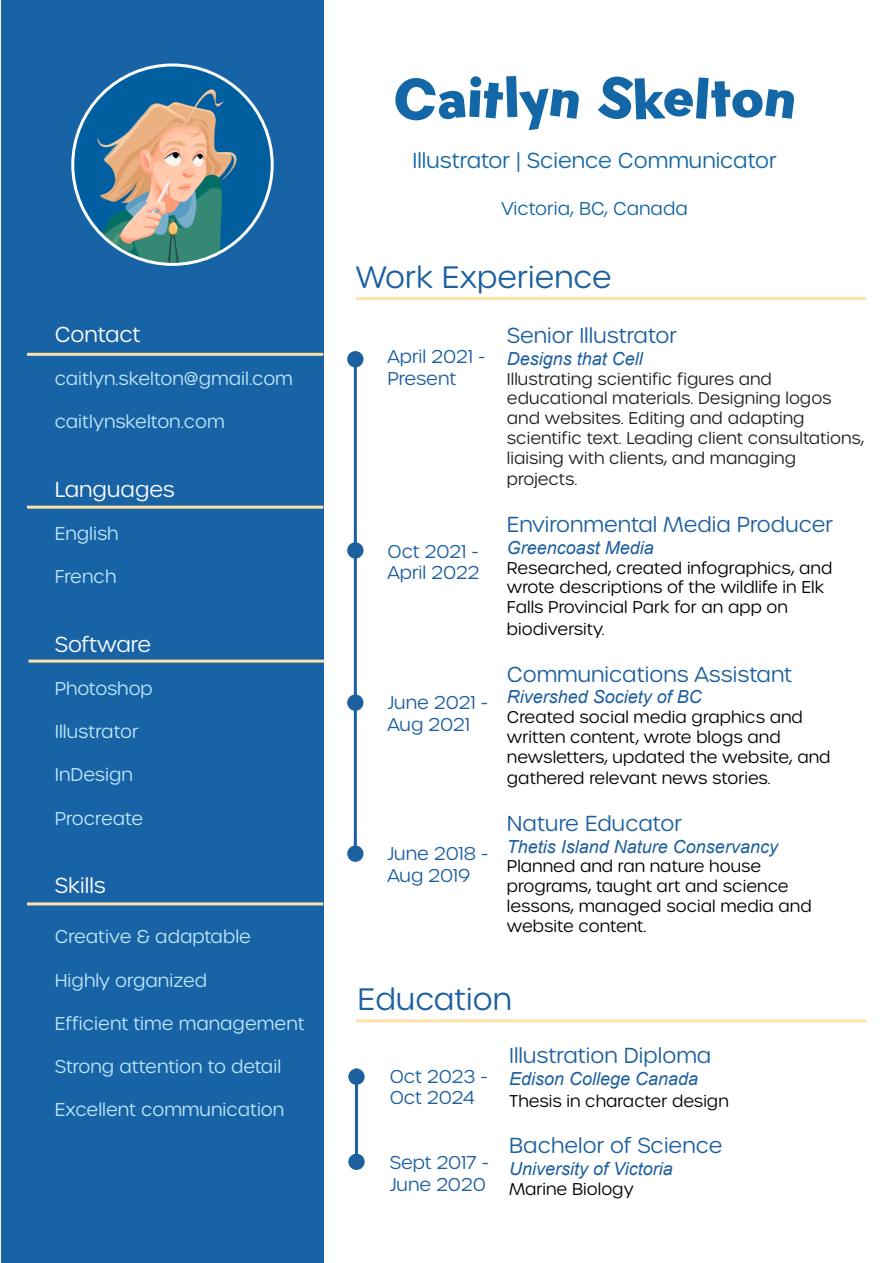
<style>
.page{position:relative;width:893px;height:1263px;background:#fff}
.page>*{position:absolute;margin:0;border:0;box-sizing:border-box;transform-origin:0 0}
.t1{font:57px "Gambado Sans Forte";color:#1367a6}
.t2{font:300 30px "Urbane Rounded";color:#1d609f}
.t3{font:300 21px "Urbane Rounded";color:#1d609f}
.t4{font:300 21px "Urbane Rounded";color:#1367a6}
.t5{font:300 21px "Urbane Rounded";color:#fff}
.t6{font:300 18px "Urbane Rounded";color:#bce6fa}
.t7{font:italic 18px "Arial";color:#1d609f}
.t8{font:300 18px "Urbane Rounded";color:#1d609f}
.t9{font:300 18px "Urbane Rounded";color:#1367a6}
.t10{font:300 16.5px/19.8px "Urbane Rounded";color:#000}
.t11{font:300 16.5px/19.8px "Urbane Rounded";color:#231f20}
</style>
<div class="page">
<div style="left:1px;top:1px;width:322px;height:1262px;background:#1863a5"></div>
<img style="left:73px;top:65px;width:199px;height:199px;border-radius:100px">
<hr style="left:354px;top:361px;width:3px;height:490px;background:#1d609f">
<div style="left:348px;top:352px;width:15px;height:15px;background:#1d609f;border-radius:50%"></div>
<div style="left:347px;top:351px;width:16px;height:16px;border:2px solid #1d609f;border-radius:50%"></div>
<hr style="left:355px;top:1068px;width:3px;height:88px;background:#1d609f">
<div style="left:349px;top:1069px;width:15px;height:15px;background:#1d609f;border-radius:50%"></div>
<div style="left:348px;top:1068px;width:17px;height:17px;border:2px solid #1d609f;border-radius:50%"></div>
<div style="left:349px;top:1154px;width:15px;height:15px;background:#1d609f;border-radius:50%"></div>
<div style="left:348px;top:1153px;width:17px;height:17px;border:2px solid #1d609f;border-radius:50%"></div>
<div style="left:348px;top:543px;width:15px;height:15px;background:#1d609f;border-radius:50%"></div>
<div style="left:347px;top:542px;width:16px;height:16px;border:2px solid #1d609f;border-radius:50%"></div>
<div style="left:348px;top:695px;width:15px;height:15px;background:#1d609f;border-radius:50%"></div>
<div style="left:347px;top:694px;width:16px;height:17px;border:2px solid #1d609f;border-radius:50%"></div>
<div style="left:348px;top:846px;width:15px;height:15px;background:#1d609f;border-radius:50%"></div>
<div style="left:347px;top:845px;width:16px;height:17px;border:2px solid #1d609f;border-radius:50%"></div>
<hr style="left:356px;top:297px;width:510px;height:3px;background:#ffe1a5">
<hr style="left:356px;top:1019px;width:510px;height:3px;background:#ffe1a5">
<hr style="left:27px;top:353px;width:296px;height:3px;background:#ffe1a5">
<hr style="left:27px;top:506px;width:296px;height:3px;background:#ffe1a5">
<hr style="left:28px;top:659px;width:297px;height:3px;background:#ffe1a5">
<hr style="left:27px;top:902px;width:296px;height:3px;background:#ffe1a5">
<p class="t5" style="left:55px;top:321px;width:87px">Contact</p>
<p class="t6" style="left:55px;top:367px;width:240px">caitlyn.skelton@gmail.com</p>
<p class="t6" style="left:55px;top:410px;width:171px">caitlynskelton.com</p>
<p class="t5" style="left:55px;top:476px;width:122px">Languages</p>
<p class="t6" style="left:55px;top:522px;width:65px">English</p>
<p class="t6" style="left:55px;top:565px;width:63px">French</p>
<p class="t5" style="left:55px;top:630px;width:98px">Software</p>
<p class="t6" style="left:55px;top:677px;width:100px">Photoshop</p>
<p class="t6" style="left:55px;top:720px;width:85px">Illustrator</p>
<p class="t6" style="left:55px;top:763px;width:80px">InDesign</p>
<p class="t6" style="left:55px;top:806px;width:90px">Procreate</p>
<p class="t5" style="left:55px;top:872px;width:53px">Skills</p>
<p class="t6" style="left:55px;top:925px;width:198px">Creative &amp; adaptable</p>
<p class="t6" style="left:55px;top:968px;width:154px">Highly organized</p>
<p class="t6" style="left:55px;top:1011px;width:251px">Efficient time management</p>
<p class="t6" style="left:55px;top:1055px;width:228px">Strong attention to detail</p>
<p class="t6" style="left:55px;top:1098px;width:231px">Excellent communication</p>
<p class="t1" style="left:393px;top:60px;width:404px">Caitlyn Skelton</p>
<p class="t4" style="left:412px;top:147px;width:366px">Illustrator | Science Communicator</p>
<p class="t9" style="left:501px;top:197px;width:188px">Victoria, BC, Canada</p>
<p class="t2" style="left:356px;top:258px;width:257px">Work Experience</p>
<p class="t3" style="left:507px;top:322px;width:172px">Senior Illustrator</p>
<p class="t7" style="left:507px;top:347px;width:138px">Designs that Cell</p>
<p class="t11" style="left:507px;top:369px;width:267px">Illustrating scientific figures and</p>
<p class="t11" style="left:507px;top:389px;width:326px">educational materials. Designing logos and websites. Editing and adapting</p>
<p class="t11" style="left:507px;top:428px;width:359px">scientific text. Leading client consultations, liaising with clients, and managing</p>
<p class="t11" style="left:507px;top:470px;width:72px">projects.</p>
<p class="t3" style="left:507px;top:511px;width:328px">Environmental Media Producer</p>
<p class="t7" style="left:507px;top:536px;width:149px">Greencoast Media</p>
<p class="t10" style="left:507px;top:558px;width:327px">Researched, created infographics, and wrote descriptions of the wildlife in Elk<br>Falls Provincial Park for an app on</p>
<p class="t10" style="left:507px;top:619px;width:99px">biodiversity.</p>
<p class="t3" style="left:507px;top:660px;width:287px">Communications Assistant</p>
<p class="t7" style="left:507px;top:685px;width:197px">Rivershed Society of BC</p>
<p class="t10" style="left:507px;top:707px;width:298px">Created social media graphics and</p>
<p class="t10" style="left:507px;top:727px;width:275px">written content, wrote blogs and</p>
<p class="t10" style="left:507px;top:746px;width:325px;line-height:21.6px">newsletters, updated the website, and gathered relevant news stories.</p>
<p class="t3" style="left:507px;top:810px;width:177px">Nature Educator</p>
<p class="t7" style="left:507px;top:835px;width:273px">Thetis Island Nature Conservancy</p>
<p class="t10" style="left:507px;top:857px;width:256px">Planned and ran nature house</p>
<p class="t10" style="left:507px;top:876px;width:283px">programs, taught art and science</p>
<p class="t10" style="left:507px;top:896px;width:306px">lessons, managed social media and</p>
<p class="t10" style="left:507px;top:916px;width:141px">website content.</p>
<p class="t8" style="left:387px;top:345px;width:100px">April 2021 -</p>
<p class="t8" style="left:387px;top:367px;width:70px">Present</p>
<p class="t8" style="left:387px;top:540px;width:93px">Oct 2021 -</p>
<p class="t8" style="left:387px;top:561px;width:93px">April 2022</p>
<p class="t8" style="left:387px;top:691px;width:102px">June 2021 -</p>
<p class="t8" style="left:387px;top:712px;width:84px">Aug 2021</p>
<p class="t8" style="left:387px;top:842px;width:102px">June 2018 -</p>
<p class="t8" style="left:387px;top:864px;width:84px">Aug 2019</p>
<p class="t2" style="left:358px;top:980px;width:156px">Education</p>
<p class="t8" style="left:390px;top:1064px;width:99px">Oct 2023 -</p>
<p class="t8" style="left:390px;top:1086px;width:87px">Oct 2024</p>
<p class="t8" style="left:390px;top:1151px;width:101px">Sept 2017 -</p>
<p class="t8" style="left:390px;top:1172px;width:98px">June 2020</p>
<p class="t3" style="left:509px;top:1042px;width:204px">Illustration Diploma</p>
<p class="t7" style="left:509px;top:1067px;width:191px">Edison College Canada</p>
<p class="t10" style="left:509px;top:1091px;width:221px">Thesis in character design</p>
<p class="t3" style="left:509px;top:1132px;width:215px">Bachelor of Science</p>
<p class="t7" style="left:509px;top:1157px;width:165px">University of Victoria</p>
<p class="t10" style="left:509px;top:1179px;width:126px">Marine Biology</p>
</div>
